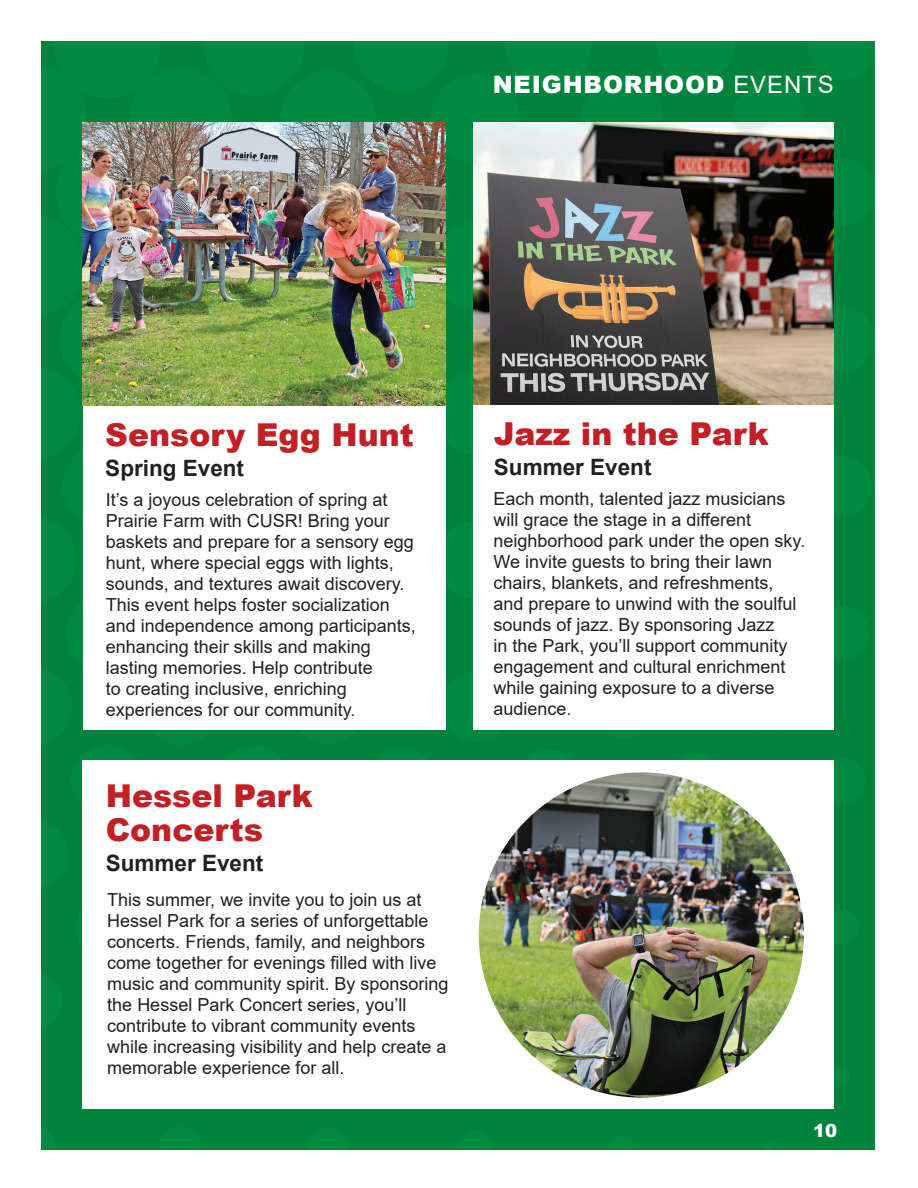
<style>
.page{position:relative;width:918px;height:1188px;background:#fff}
.page>*{position:absolute;margin:0;border:0;box-sizing:border-box;transform-origin:0 0}
.t1{font:900 31.5px/34.5px "Arial";color:#c12025}
.t2{font:900 24px "Arial";letter-spacing:.035em;color:#fff}
.t3{font:700 22.5px "Arial";color:#231f20}
.t4{font:18px/21px "Arial";color:#231f20}
.t5{font:900 18px "Arial";color:#fff}
.s1{font-weight:400}
</style>
<div class="page">
<div style="left:41px;top:41px;width:834px;height:1108px;background:#00843d"></div>
<div style="left:83px;top:402px;width:362px;height:328px;background:#fff"></div>
<div style="left:473px;top:402px;width:361px;height:328px;background:#fff"></div>
<div style="left:83px;top:760px;width:751px;height:349px;background:#fff"></div>
<img style="left:83px;top:123px;width:363px;height:282px">
<img style="left:473px;top:123px;width:361px;height:282px">
<img style="left:479px;top:772px;width:325px;height:326px;border-radius:163px">
<h2 class="t2" style="left:493px;top:67px;width:342px">NEIGHBORHOOD <span class="s1">EVENTS</span></h2>
<h1 class="t1" style="left:494px;top:415px;width:276px">Jazz in the Park</h1>
<p class="t3" style="left:494px;top:451px;width:159px">Summer Event</p>
<h1 class="t1" style="left:105px;top:417px;width:310px">Sensory Egg Hunt</h1>
<p class="t3" style="left:105px;top:453px;width:140px">Spring Event</p>
<p class="t4" style="left:106px;top:489px;width:312px">It’s a joyous celebration of spring at Prairie Farm with CUSR! Bring your baskets and prepare for a sensory egg hunt, where special eggs with lights, sounds, and textures await discovery.<br>This event helps foster socialization and independence among participants, enhancing their skills and making lasting memories. Help contribute<br>to creating inclusive, enriching experiences for our community.</p>
<p class="t4" style="left:493px;top:488px;width:313px">Each month, talented jazz musicians will grace the stage in a different neighborhood park under the open sky.<br>We invite guests to bring their lawn chairs, blankets, and refreshments, and prepare to unwind with the soulful sounds of jazz. By sponsoring Jazz<br>in the Park, you’ll support community engagement and cultural enrichment while gaining exposure to a diverse audience.</p>
<h1 class="t1" style="left:106px;top:777px;width:208px">Hessel Park<br>Concerts</h1>
<p class="t3" style="left:106px;top:847px;width:159px">Summer Event</p>
<p class="t4" style="left:107px;top:889px;width:343px">This summer, we invite you to join us at Hessel Park for a series of unforgettable concerts. Friends, family, and neighbors come together for evenings filled with live music and community spirit. By sponsoring the Hessel Park Concert series, you’ll contribute to vibrant community events while increasing visibility and help create a memorable experience for all.</p>
<p class="t5" style="left:813px;top:1117px;width:26px">10</p>
</div>
